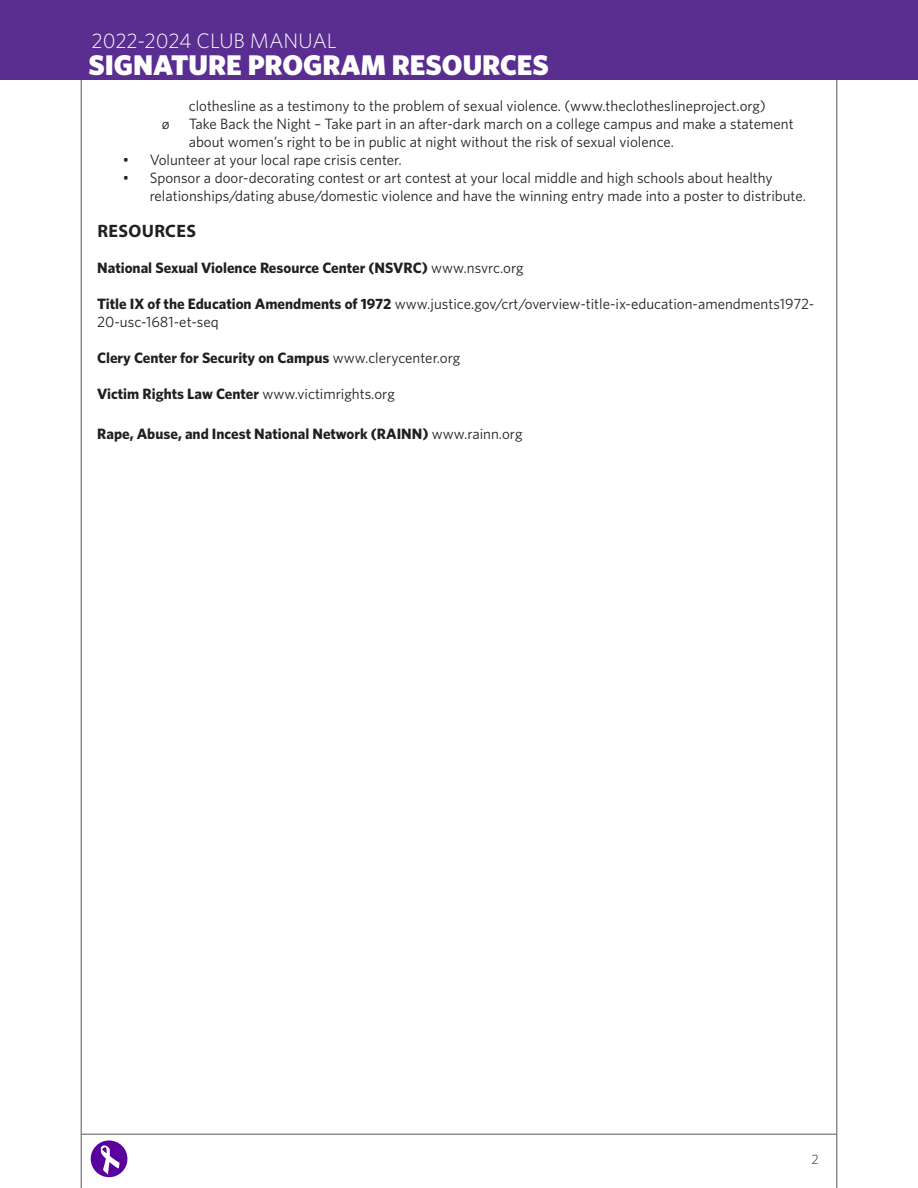
<style>
.page{position:relative;width:918px;height:1188px;background:#fff}
.page>*{position:absolute;margin:0;border:0;box-sizing:border-box;transform-origin:0 0}
.t1{font:900 28.5px "Whitney HTF";color:#fff}
.t2{font:300 21px "Whitney HTF";color:#fff}
.t3{font:700 18px "Myriad Pro";letter-spacing:.02em;color:#231f20}
.t4{font:15px/18px "Whitney HTF";color:#231f20}
.t5{font:700 15px "Whitney HTF";color:#231f20}
.t6{font:300 13.5px "Whitney HTF";color:#231f20}
.s1{font-weight:400}
.s2{font-weight:700}
</style>
<div class="page">
<hr style="left:81px;top:1134px;width:756px;height:1px;background:#57585a">
<hr style="left:837px;top:0;width:1px;height:1188px;background:#57585a">
<hr style="left:81px;top:0;width:1px;height:1188px;background:#57585a">
<div style="left:0;top:0;width:918px;height:80px;background:#5a2d90"></div>
<div style="left:91px;top:1140px;width:36px;height:37px;background:#59009f;border-radius:50%"></div>
<svg style="left:101px;top:1145px;width:18px;height:30px"></svg>
<h2 class="t2" style="left:92px;top:29px;width:247px">2022-2024 CLUB MANUAL</h2>
<h1 class="t1" style="left:89px;top:47px;width:462px">SIGNATURE PROGRAM RESOURCES</h1>
<p class="t4" style="left:189px;top:97px;width:579px">clothesline as a testimony to the problem of sexual violence. (www.theclotheslineproject.org)</p>
<p class="t4" style="left:162px;top:115px;width:9px">ø</p>
<p class="t4" style="left:189px;top:115px;width:606px">Take Back the Night – Take part in an after-dark march on a college campus and make a statement about women’s right to be in public at night without the risk of sexual violence.</p>
<p class="t4" style="left:123px;top:151px;width:280px">• Volunteer at your local rape crisis center.</p>
<p class="t4" style="left:150px;top:169px;width:658px;text-indent:-27px">• Sponsor a door-decorating contest or art contest at your local middle and high schools about healthy relationships/dating abuse/domestic violence and have the winning entry made into a poster to distribute.</p>
<p class="t3" style="left:97px;top:219px;width:100px">RESOURCES</p>
<p class="t5" style="left:97px;top:259px;width:428px">National Sexual Violence Resource Center (NSVRC) <span class="s1">www.nsvrc.org</span></p>
<p class="t4" style="left:97px;top:295px;width:719px"><span class="s2">Title IX of the Education Amendments of 1972</span> www.justice.gov/crt/overview-title-ix-education-amendments1972-<br>20-usc-1681-et-seq</p>
<p class="t5" style="left:97px;top:349px;width:365px">Clery Center for Security on Campus <span class="s1">www.clerycenter.org</span></p>
<p class="t5" style="left:97px;top:385px;width:299px">Victim Rights Law Center <span class="s1">www.victimrights.org</span></p>
<p class="t5" style="left:97px;top:424px;width:427px">Rape, Abuse, and Incest National Network (RAINN) <span class="s1">www.rainn.org</span></p>
<p class="t6" style="left:811px;top:1152px;width:9px">2</p>
</div>
